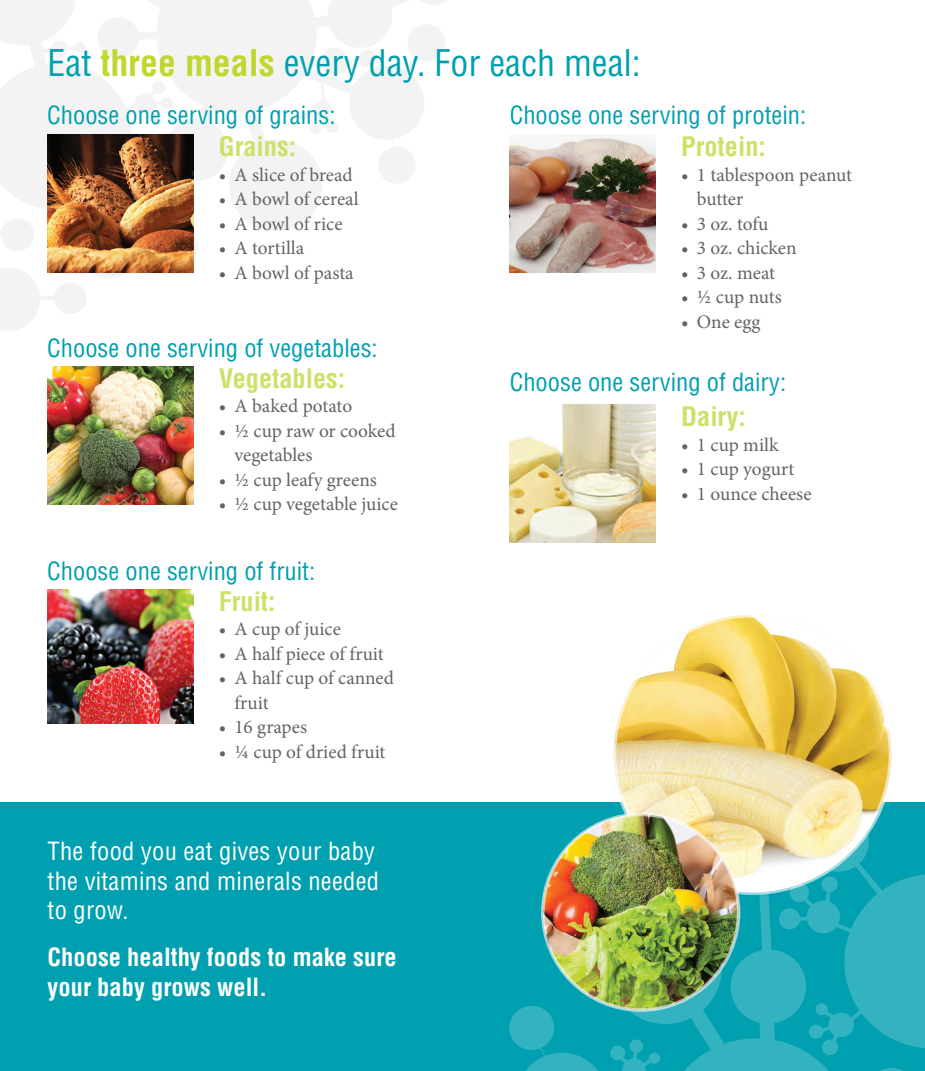
<style>
.page{position:relative;width:925px;height:1071px;background:#fff}
.page>*{position:absolute;margin:0;border:0;box-sizing:border-box;transform-origin:0 0}
.t1{font:condensed 35.88px "Helvetica";color:#00a0b0}
.t2{font:700 condensed 26.25px "Helvetica";color:#d0df67}
.t3{font:condensed 24.5px "Helvetica";color:#00a0b0}
.t4{font:condensed 24.5px/29.4px "Helvetica";letter-spacing:.01em;color:#fff}
.t5{font:700 condensed 24.5px/29.4px "Helvetica";color:#fff}
.t6{font:19.25px/24.5px "Minion Pro";color:#636366}
.s1{font-weight:700;color:#c1d72f}
</style>
<div class="page">
<div style="left:0;top:803px;width:925px;height:268px;background:#00a0b0"></div>
<img style="left:47px;top:367px;width:146px;height:138px">
<img style="left:47px;top:589px;width:146px;height:135px">
<img style="left:510px;top:135px;width:146px;height:138px">
<img style="left:510px;top:405px;width:146px;height:138px">
<img style="left:614px;top:615px;width:277px;height:277px;border-radius:139px">
<svg style="left:0;top:0;width:447px;height:330px"></svg>
<img style="left:509px;top:803px;width:416px;height:268px">
<h2 class="t1" style="left:48px;top:41px;width:594px">Eat <span class="s1">three meals</span> every day. For each meal:</h2>
<h3 class="t3" style="left:47px;top:100px;width:290px">Choose one serving of grains:</h3>
<h4 class="t2" style="left:219px;top:131px;width:79px">Grains:</h4>
<p class="t6" style="left:219px;top:162px;width:136px">• A slice of bread</p>
<p class="t6" style="left:219px;top:187px;width:142px">• A bowl of cereal</p>
<p class="t6" style="left:219px;top:211px;width:125px">• A bowl of rice</p>
<p class="t6" style="left:219px;top:236px;width:87px">• A tortilla</p>
<p class="t6" style="left:219px;top:260px;width:137px">• A bowl of pasta</p>
<h3 class="t3" style="left:47px;top:333px;width:332px">Choose one serving of vegetables:</h3>
<h4 class="t2" style="left:219px;top:362px;width:128px">Vegetables:</h4>
<p class="t6" style="left:219px;top:394px;width:135px">• A baked potato</p>
<p class="t6" style="left:234px;top:419px;width:163px;text-indent:-16px">• ½ cup raw or cooked vegetables</p>
<p class="t6" style="left:219px;top:468px;width:160px">• ½ cup leafy greens</p>
<p class="t6" style="left:219px;top:492px;width:181px">• ½ cup vegetable juice</p>
<h3 class="t3" style="left:47px;top:555px;width:269px">Choose one serving of fruit:</h3>
<h4 class="t2" style="left:219px;top:585px;width:58px">Fruit:</h4>
<p class="t6" style="left:219px;top:617px;width:124px">• A cup of juice</p>
<p class="t6" style="left:219px;top:641px;width:167px">• A half piece of fruit</p>
<p class="t6" style="left:234px;top:666px;width:161px;text-indent:-16px">• A half cup of canned fruit</p>
<p class="t6" style="left:219px;top:715px;width:90px">• 16 grapes</p>
<p class="t6" style="left:219px;top:739px;width:168px">• ¼ cup of dried fruit</p>
<p class="t4" style="left:48px;top:836px;width:333px">The food you eat gives your baby the vitamins and minerals needed to grow.</p>
<p class="t5" style="left:48px;top:942px;width:351px">Choose healthy foods to make sure your baby grows well.</p>
<h3 class="t3" style="left:510px;top:100px;width:298px">Choose one serving of protein:</h3>
<h4 class="t2" style="left:681px;top:131px;width:86px">Protein:</h4>
<p class="t6" style="left:697px;top:162px;width:157px;text-indent:-16px">• 1 tablespoon peanut butter</p>
<p class="t6" style="left:681px;top:211px;width:89px">• 3 oz. tofu</p>
<p class="t6" style="left:681px;top:236px;width:117px">• 3 oz. chicken</p>
<p class="t6" style="left:681px;top:260px;width:95px">• 3 oz. meat</p>
<p class="t6" style="left:681px;top:285px;width:102px">• ½ cup nuts</p>
<p class="t6" style="left:681px;top:309px;width:81px">• One egg</p>
<h3 class="t3" style="left:510px;top:367px;width:278px">Choose one serving of dairy:</h3>
<h4 class="t2" style="left:681px;top:401px;width:66px">Dairy:</h4>
<p class="t6" style="left:681px;top:432px;width:99px">• 1 cup milk</p>
<p class="t6" style="left:681px;top:457px;width:115px">• 1 cup yogurt</p>
<p class="t6" style="left:681px;top:481px;width:132px">• 1 ounce cheese</p>
</div>
